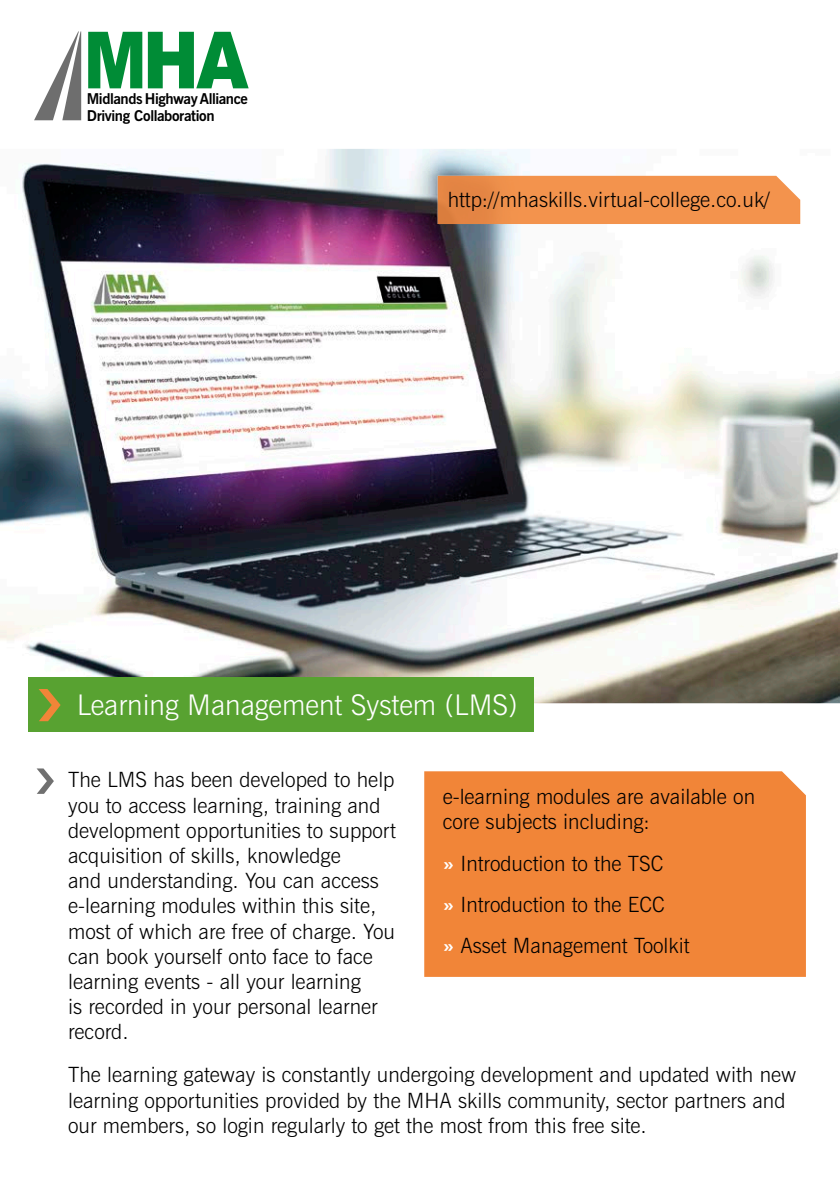
<style>
.page{position:relative;width:840px;height:1191px;background:#fff}
.page>*{position:absolute;margin:0;border:0;box-sizing:border-box;transform-origin:0 0}
.t1{font:900 79px "Arial";color:#008c36;scale:.85 1}
.t2{font:300 28.4px "News Gothic BT";color:#fff}
.t3{font:300 21px/25.2px "News Gothic BT";color:#000}
.t4{font:700 15px/16.4px "News Gothic BT";letter-spacing:-.03em;color:#000}
.s1{font-weight:700;color:#fff}
</style>
<div class="page">
<div style="left:424px;top:771px;width:381px;height:206px;background:#f18538"></div>
<svg style="left:34px;top:31px;width:47px;height:89px"></svg>
<img style="left:0;top:149px;width:839px;height:554px">
<img style="left:437px;top:176px;width:362px;height:48px">
<div style="left:28px;top:677px;width:505px;height:55px;background:#58a231"></div>
<svg style="left:39px;top:689px;width:22px;height:32px"></svg>
<svg style="left:37px;top:768px;width:17px;height:26px"></svg>
<h1 class="t1" style="left:83px;top:3px;width:195px">MHA</h1>
<p class="t4" style="left:87px;top:90px;width:162px">Midlands Highway Alliance<br>Driving Collaboration</p>
<p class="t3" style="left:447px;top:187px;width:323px">http://mhaskills.virtual-college.co.uk/</p>
<h2 class="t2" style="left:77px;top:688px;width:442px">Learning Management System (LMS)</h2>
<p class="t3" style="left:68px;top:767px;width:329px">The LMS has been developed to help you to access learning, training and development opportunities to support acquisition of skills, knowledge<br>and understanding. You can access e-learning modules within this site, most of which are free of charge. You can book yourself onto face to face learning events - all your learning<br>is recorded in your personal learner record.</p>
<p class="t3" style="left:442px;top:784px;width:314px">e-learning modules are available on core subjects including:</p>
<p class="t3" style="left:442px;top:842px;width:248px;line-height:41.2px"><span class="s1">»</span> Introduction to the TSC<br><span class="s1">»</span> Introduction to the ECC<br><span class="s1">»</span> Asset Management Toolkit</p>
<p class="t3" style="left:68px;top:1062px;width:729px">The learning gateway is constantly undergoing development and updated with new learning opportunities provided by the MHA skills community, sector partners and our members, so login regularly to get the most from this free site.</p>
</div>
